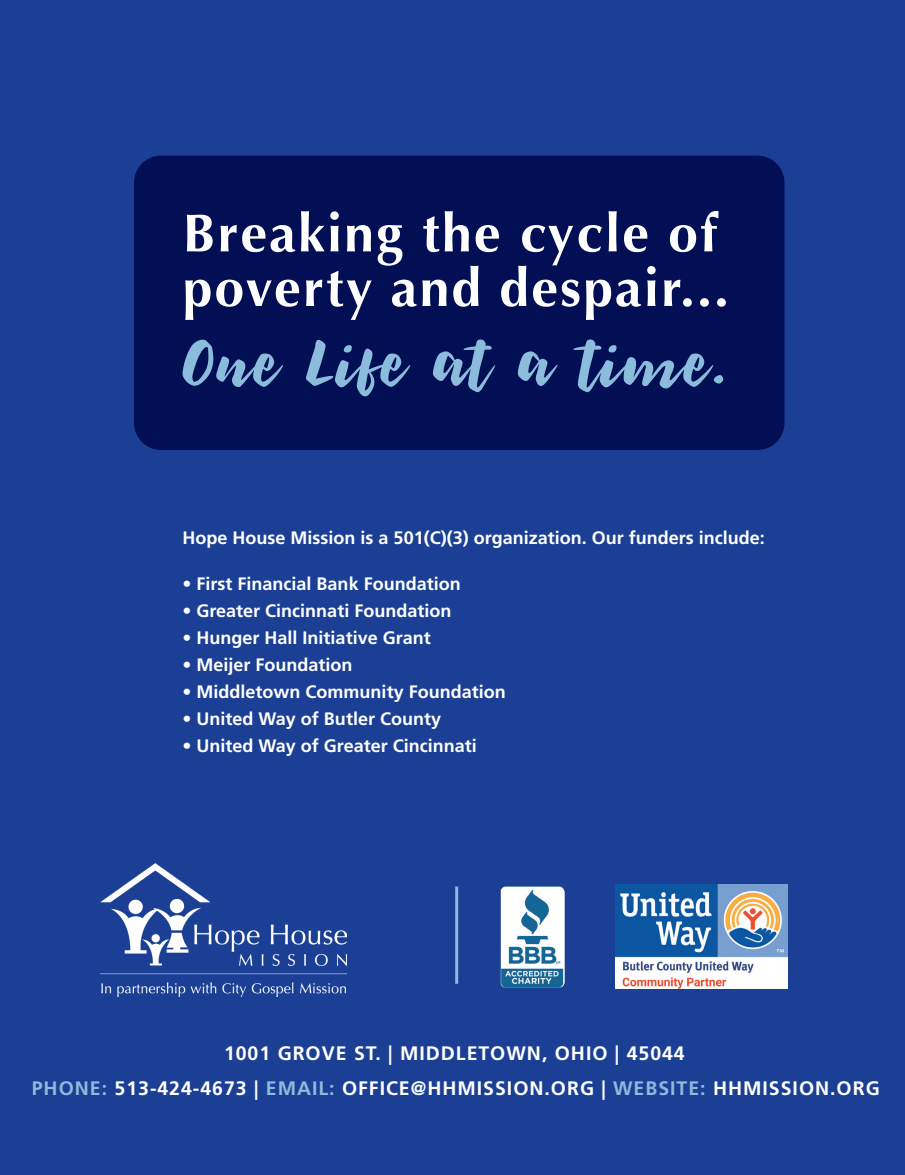
<style>
.page{position:relative;width:905px;height:1175px;background:#fff}
.page>*{position:absolute;margin:0;border:0;box-sizing:border-box;transform-origin:0 0}
.t1{font:700 53.55px/54.6px "Optima";letter-spacing:.04em;color:#fff}
.t2{font:700 19.5px/34.5px "Frutiger LT Std";letter-spacing:.05em;color:#fff;text-align:center}
.t3{font:700 18px "Frutiger LT Std";color:#fff}
.s1{color:#8bbcdc}
</style>
<div class="page">
<div style="left:0;top:0;width:904px;height:1174px;background:#1b3f94"></div>
<div style="left:134px;top:156px;width:650px;height:294px;background:#020f55;border-radius:27px"></div>
<svg style="left:182px;top:339px;width:541px;height:58px"></svg>
<hr style="left:455px;top:886px;width:3px;height:97px;background:#8bbcdc">
<img style="left:500px;top:886px;width:64px;height:101px">
<img style="left:615px;top:884px;width:172px;height:104px">
<img style="left:100px;top:863px;width:247px;height:133px">
<h1 class="t1" style="left:182px;top:206px;width:548px">Breaking the cycle of poverty and despair...</h1>
<p class="t3" style="left:182px;top:527px;width:584px">Hope House Mission is a 501(C)(3) organization. Our funders include:</p>
<p class="t3" style="left:182px;top:573px;width:280px">• First Financial Bank Foundation</p>
<p class="t3" style="left:182px;top:600px;width:270px">• Greater Cincinnati Foundation</p>
<p class="t3" style="left:182px;top:627px;width:250px">• Hunger Hall Initiative Grant</p>
<p class="t3" style="left:182px;top:654px;width:172px">• Meijer Foundation</p>
<p class="t3" style="left:182px;top:681px;width:325px">• Middletown Community Foundation</p>
<p class="t3" style="left:182px;top:708px;width:260px">• United Way of Butler County</p>
<p class="t3" style="left:182px;top:735px;width:296px">• United Way of Greater Cincinnati</p>
<p class="t2" style="left:32px;top:1036px;width:849px">1001 GROVE ST. | MIDDLETOWN, OHIO | 45044<br><span class="s1">PHONE:</span> 513-424-4673 | <span class="s1">EMAIL:</span> OFFICE@HHMISSION.ORG | <span class="s1">WEBSITE:</span> HHMISSION.ORG</p>
</div>
